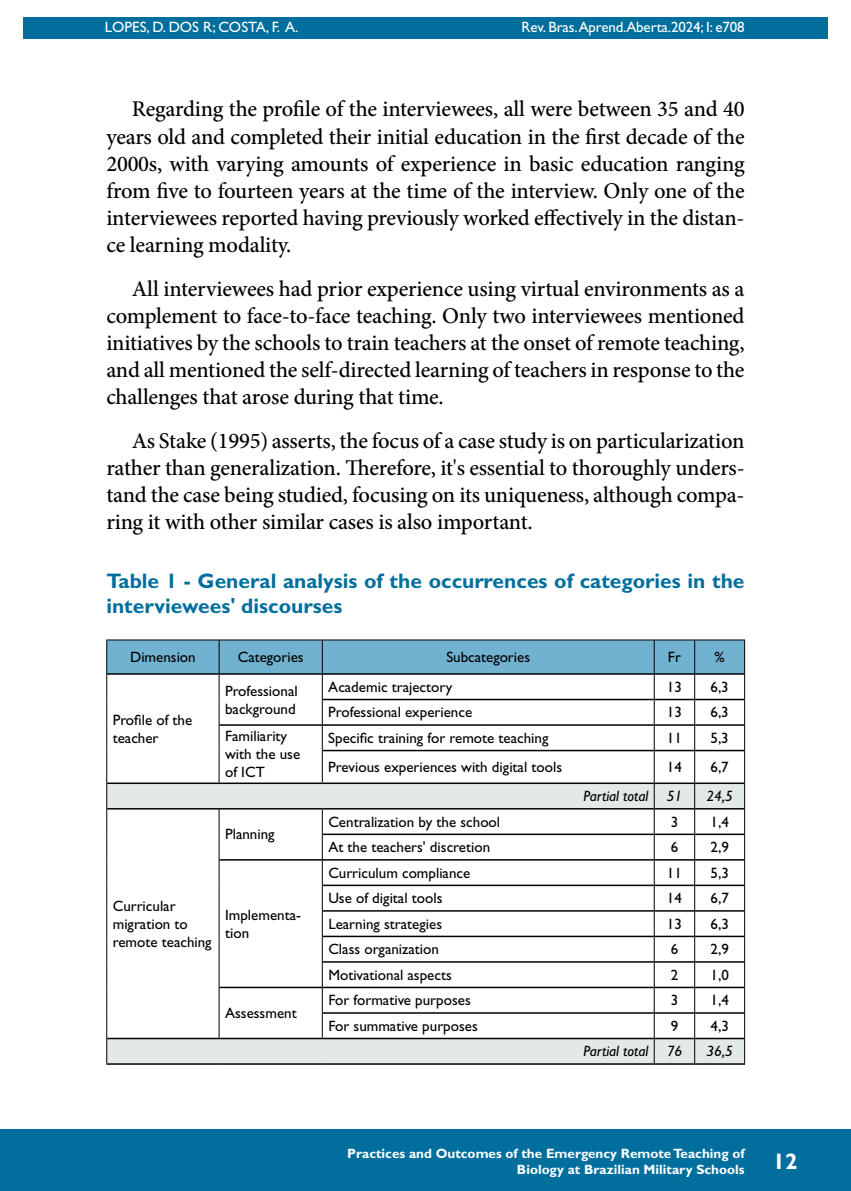
<style>
.page{position:relative;width:851px;height:1191px;background:#fff}
.page>*{position:absolute;margin:0;border:0;box-sizing:border-box;transform-origin:0 0}
.t1{font:500 22.5px/27px "Minion Pro";letter-spacing:-.01em;color:#000;text-align:justify}
.t2{font:700 22.5px "Gill Sans Std";color:#fff}
.t3{font:700 21px/25.2px "Gill Sans Std";color:#006f9e}
.t4{font:15px/18px "Gill Sans Std";color:#000}
.t5{font:15px "Gill Sans Std";letter-spacing:-.01em;color:#fff}
.t6{font:italic 15px "Gill Sans Std";color:#000}
.t7{font:700 13.5px/16.2px "Gill Sans Std";color:#fff;text-align:right}
</style>
<div class="page">
<hr style="left:104px;top:0;width:1px;height:467px;background:#006f9e">
<div style="left:23px;top:17px;width:804px;height:21px;background:#006f9e"></div>
<div style="left:0;top:1129px;width:850px;height:62px;background:#006f9e"></div>
<svg style="left:107px;top:784px;width:637px;height:279px"></svg>
<hr style="left:322px;top:750px;width:331px;height:1px;background:#000">
<hr style="left:654px;top:750px;width:40px;height:1px;background:#000">
<hr style="left:695px;top:750px;width:49px;height:1px;background:#000">
<hr style="left:107px;top:782px;width:112px;height:2px;background:#000">
<hr style="left:219px;top:782px;width:103px;height:2px;background:#000">
<hr style="left:322px;top:782px;width:331px;height:2px;background:#000">
<hr style="left:654px;top:782px;width:40px;height:2px;background:#000">
<hr style="left:695px;top:782px;width:49px;height:2px;background:#000">
<hr style="left:107px;top:808px;width:112px;height:1px;background:#000">
<hr style="left:219px;top:808px;width:103px;height:1px;background:#000">
<hr style="left:322px;top:808px;width:331px;height:1px;background:#000">
<hr style="left:654px;top:808px;width:40px;height:1px;background:#000">
<hr style="left:695px;top:808px;width:49px;height:1px;background:#000">
<hr style="left:322px;top:833px;width:331px;height:2px;background:#000">
<hr style="left:654px;top:833px;width:40px;height:2px;background:#000">
<hr style="left:695px;top:833px;width:49px;height:2px;background:#000">
<hr style="left:219px;top:859px;width:103px;height:1px;background:#000">
<hr style="left:322px;top:859px;width:331px;height:1px;background:#000">
<hr style="left:654px;top:859px;width:40px;height:1px;background:#000">
<hr style="left:695px;top:859px;width:49px;height:1px;background:#000">
<hr style="left:322px;top:884px;width:331px;height:2px;background:#000">
<hr style="left:654px;top:884px;width:40px;height:2px;background:#000">
<hr style="left:695px;top:884px;width:49px;height:2px;background:#000">
<hr style="left:322px;top:910px;width:331px;height:1px;background:#000">
<hr style="left:654px;top:910px;width:40px;height:1px;background:#000">
<hr style="left:695px;top:910px;width:49px;height:1px;background:#000">
<hr style="left:322px;top:935px;width:331px;height:2px;background:#000">
<hr style="left:654px;top:935px;width:40px;height:2px;background:#000">
<hr style="left:695px;top:935px;width:49px;height:2px;background:#000">
<hr style="left:322px;top:961px;width:331px;height:1px;background:#000">
<hr style="left:654px;top:961px;width:40px;height:1px;background:#000">
<hr style="left:695px;top:961px;width:49px;height:1px;background:#000">
<hr style="left:219px;top:986px;width:103px;height:2px;background:#000">
<hr style="left:322px;top:986px;width:331px;height:2px;background:#000">
<hr style="left:654px;top:986px;width:40px;height:2px;background:#000">
<hr style="left:695px;top:986px;width:49px;height:2px;background:#000">
<hr style="left:322px;top:1012px;width:331px;height:1px;background:#000">
<hr style="left:654px;top:1012px;width:40px;height:1px;background:#000">
<hr style="left:695px;top:1012px;width:49px;height:1px;background:#000">
<hr style="left:107px;top:1037px;width:112px;height:2px;background:#000">
<hr style="left:219px;top:1037px;width:103px;height:2px;background:#000">
<hr style="left:322px;top:1037px;width:331px;height:2px;background:#000">
<hr style="left:654px;top:1037px;width:40px;height:2px;background:#000">
<hr style="left:695px;top:1037px;width:49px;height:2px;background:#000">
<hr style="left:106px;top:1063px;width:113px;height:1px;background:#000">
<hr style="left:219px;top:1063px;width:103px;height:1px;background:#000">
<hr style="left:322px;top:1063px;width:332px;height:1px;background:#000">
<hr style="left:654px;top:1063px;width:40px;height:1px;background:#000">
<hr style="left:694px;top:1063px;width:50px;height:1px;background:#000">
<hr style="left:106px;top:639px;width:113px;height:1px;background:#000">
<hr style="left:219px;top:639px;width:103px;height:1px;background:#000">
<hr style="left:322px;top:639px;width:332px;height:1px;background:#000">
<hr style="left:654px;top:639px;width:40px;height:1px;background:#000">
<hr style="left:694px;top:639px;width:50px;height:1px;background:#000">
<svg style="left:106px;top:640px;width:639px;height:110px"></svg>
<hr style="left:106px;top:750px;width:1px;height:33px;background:#000">
<hr style="left:219px;top:750px;width:1px;height:32px;background:#000">
<hr style="left:322px;top:750px;width:1px;height:32px;background:#000">
<hr style="left:653px;top:750px;width:1px;height:33px;background:#000">
<hr style="left:694px;top:750px;width:1px;height:33px;background:#000">
<hr style="left:744px;top:750px;width:1px;height:33px;background:#000">
<svg style="left:219px;top:809px;width:1px;height:228px"></svg>
<svg style="left:322px;top:809px;width:1px;height:228px"></svg>
<svg style="left:106px;top:783px;width:1px;height:280px"></svg>
<svg style="left:653px;top:783px;width:1px;height:280px"></svg>
<svg style="left:694px;top:783px;width:1px;height:280px"></svg>
<svg style="left:744px;top:783px;width:1px;height:280px"></svg>
<p class="t5" style="left:105px;top:18px;width:195px">LOPES, D. DOS R; COSTA, F. A.</p>
<p class="t5" style="left:521px;top:18px;width:224px">Rev. Bras.Aprend.Aberta.2024; I: e708</p>
<p class="t1" style="left:106px;top:96px;width:639px;text-indent:26px">Regarding the profile of the interviewees, all were between 35 and 40 years old and completed their initial education in the first decade of the 2000s, with varying amounts of experience in basic education ranging from five to fourteen years at the time of the interview. Only one of the interviewees reported having previously worked effectively in the distan&shy;ce learning modality.</p>
<p class="t1" style="left:106px;top:275px;width:639px;text-indent:26px">All interviewees had prior experience using virtual environments as a complement to face-to-face teaching. Only two interviewees mentioned initiatives by the schools to train teachers at the onset of remote teaching, and all mentioned the self-directed learning of teachers in response to the challenges that arose during that time.</p>
<p class="t1" style="left:106px;top:427px;width:639px;text-indent:26px">As Stake (1995) asserts, the focus of a case study is on particularization rather than generalization. Therefore, it's essential to thoroughly unders&shy;tand the case being studied, focusing on its uniqueness, although compa&shy;ring it with other similar cases is also important.</p>
<p class="t3" style="left:106px;top:568px;width:639px">Table 1 - General analysis of the occurrences of categories in the interviewees' discourses</p>
<p class="t4" style="left:130px;top:648px;width:67px">Dimension</p>
<p class="t4" style="left:238px;top:648px;width:67px">Categories</p>
<p class="t4" style="left:446px;top:648px;width:85px">Subcategories</p>
<p class="t4" style="left:668px;top:648px;width:14px">Fr</p>
<p class="t4" style="left:714px;top:648px;width:12px">%</p>
<p class="t4" style="left:113px;top:711px;width:81px">Profile of the teacher</p>
<p class="t4" style="left:113px;top:896px;width:100px">Curricular migration to remote teaching</p>
<p class="t4" style="left:225px;top:681px;width:74px">Professional background</p>
<p class="t4" style="left:328px;top:678px;width:126px">Academic trajectory</p>
<p class="t4" style="left:666px;top:678px;width:16px">13</p>
<p class="t4" style="left:710px;top:678px;width:20px">6,3</p>
<p class="t4" style="left:328px;top:703px;width:145px">Professional experience</p>
<p class="t4" style="left:666px;top:703px;width:16px">13</p>
<p class="t4" style="left:710px;top:703px;width:20px">6,3</p>
<p class="t4" style="left:225px;top:727px;width:77px">Familiarity with the use of ICT</p>
<p class="t4" style="left:328px;top:729px;width:221px">Specific training for remote teaching</p>
<p class="t4" style="left:666px;top:729px;width:16px">11</p>
<p class="t4" style="left:710px;top:729px;width:20px">5,3</p>
<p class="t4" style="left:328px;top:758px;width:235px">Previous experiences with digital tools</p>
<p class="t4" style="left:666px;top:758px;width:16px">14</p>
<p class="t4" style="left:710px;top:758px;width:20px">6,7</p>
<p class="t6" style="left:583px;top:787px;width:100px">Partial total 51</p>
<p class="t6" style="left:706px;top:787px;width:28px">24,5</p>
<p class="t4" style="left:225px;top:825px;width:51px">Planning</p>
<p class="t4" style="left:225px;top:905px;width:77px">Implementa&shy;tion</p>
<p class="t4" style="left:225px;top:1004px;width:73px">Assessment</p>
<p class="t4" style="left:328px;top:812px;width:173px">Centralization by the school</p>
<p class="t4" style="left:670px;top:812px;width:9px">3</p>
<p class="t4" style="left:710px;top:812px;width:20px">1,4</p>
<p class="t4" style="left:328px;top:838px;width:163px">At the teachers' discretion</p>
<p class="t4" style="left:670px;top:838px;width:9px">6</p>
<p class="t4" style="left:710px;top:838px;width:20px">2,9</p>
<p class="t4" style="left:328px;top:863px;width:143px">Curriculum compliance</p>
<p class="t4" style="left:667px;top:863px;width:16px">11</p>
<p class="t4" style="left:710px;top:863px;width:20px">5,3</p>
<p class="t4" style="left:328px;top:889px;width:116px">Use of digital tools</p>
<p class="t4" style="left:667px;top:889px;width:16px">14</p>
<p class="t4" style="left:710px;top:889px;width:20px">6,7</p>
<p class="t4" style="left:328px;top:914px;width:115px">Learning strategies</p>
<p class="t4" style="left:667px;top:914px;width:16px">13</p>
<p class="t4" style="left:710px;top:914px;width:20px">6,3</p>
<p class="t4" style="left:328px;top:940px;width:112px">Class organization</p>
<p class="t4" style="left:670px;top:940px;width:9px">6</p>
<p class="t4" style="left:710px;top:940px;width:20px">2,9</p>
<p class="t4" style="left:328px;top:966px;width:125px">Motivational aspects</p>
<p class="t4" style="left:670px;top:966px;width:9px">2</p>
<p class="t4" style="left:710px;top:966px;width:20px">1,0</p>
<p class="t4" style="left:328px;top:991px;width:144px">For formative purposes</p>
<p class="t4" style="left:670px;top:991px;width:9px">3</p>
<p class="t4" style="left:710px;top:991px;width:20px">1,4</p>
<p class="t4" style="left:328px;top:1017px;width:151px">For summative purposes</p>
<p class="t4" style="left:670px;top:1017px;width:9px">9</p>
<p class="t4" style="left:710px;top:1017px;width:20px">4,3</p>
<p class="t6" style="left:583px;top:1042px;width:100px">Partial total 76</p>
<p class="t6" style="left:706px;top:1042px;width:28px">36,5</p>
<p class="t7" style="left:347px;top:1145px;width:399px">Practices and Outcomes of the Emergency Remote Teaching of<br>Biology at Brazilian Military Schools</p>
<p class="t2" style="left:772px;top:1148px;width:26px">12</p>
</div>
